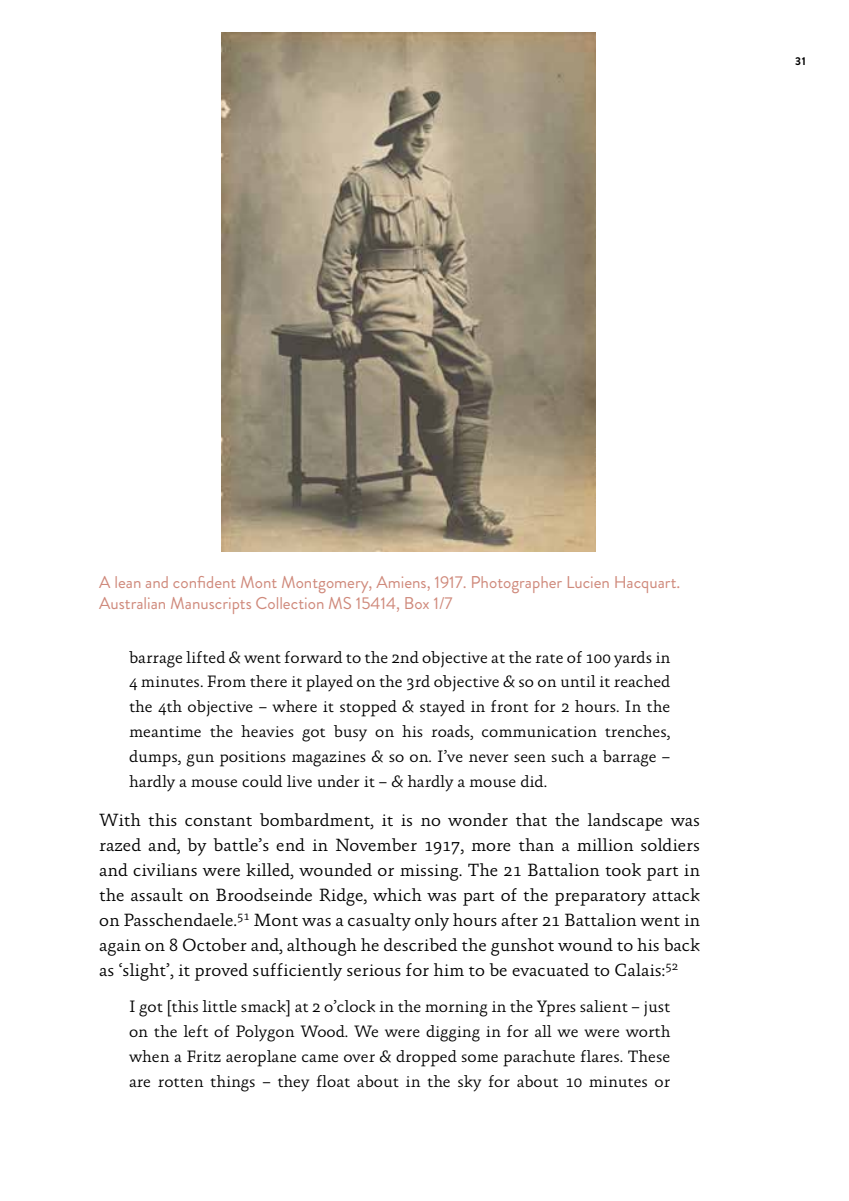
<style>
.page{position:relative;width:849px;height:1201px;background:#fff}
.page>*{position:absolute;margin:0;border:0;box-sizing:border-box;transform-origin:0 0}
.t1{font:300 17.85px/24.8px "Absara";color:#000;text-align:justify}
.t2{font:17.15px/21px "Brandon Grotesque";color:#cf897b}
.t3{font:300 16.8px/24.8px "Absara";color:#000;text-align:justify}
.t4{font:700 11.38px "Brandon Grotesque";color:#000}
</style>
<div class="page">
<img style="left:222px;top:32px;width:373px;height:519px">
<p class="t4" style="left:795px;top:53px;width:12px">31</p>
<p class="t2" style="left:99px;top:571px;width:582px">A lean and confident Mont Montgomery, Amiens, 1917. Photographer Lucien Hacquart.<br>Australian Manuscripts Collection MS 15414, Box 1/7</p>
<p class="t3" style="left:129px;top:644px;width:542px">barrage lifted &amp; went forward to the 2nd objective at the rate of 100 yards in 4 minutes. From there it played on the 3rd objective &amp; so on until it reached the 4th objective – where it stopped &amp; stayed in front for 2 hours. In the meantime the heavies got busy on his roads, communication trenches, dumps, gun positions magazines &amp; so on. I’ve never seen such a barrage – hardly a mouse could live under it – &amp; hardly a mouse did.</p>
<p class="t1" style="left:99px;top:808px;width:602px">With this constant bombardment, it is no wonder that the landscape was razed and, by battle’s end in November 1917, more than a million soldiers and civilians were killed, wounded or missing. The 21 Battalion took part in the assault on Broodseinde Ridge, which was part of the preparatory attack on Passchendaele.<sup>51</sup> Mont was a casualty only hours after 21 Battalion went in again on 8 October and, although he described the gunshot wound to his back as ‘slight’, it proved sufficiently serious for him to be evacuated to Calais:<sup>52</sup></p>
<p class="t3" style="left:129px;top:994px;width:542px">I got [this little smack] at 2 o’clock in the morning in the Ypres salient – just on the left of Polygon Wood. We were digging in for all we were worth when a Fritz aeroplane came over &amp; dropped some parachute flares. These are rotten things – they float about in the sky for about 10 minutes or</p>
</div>
